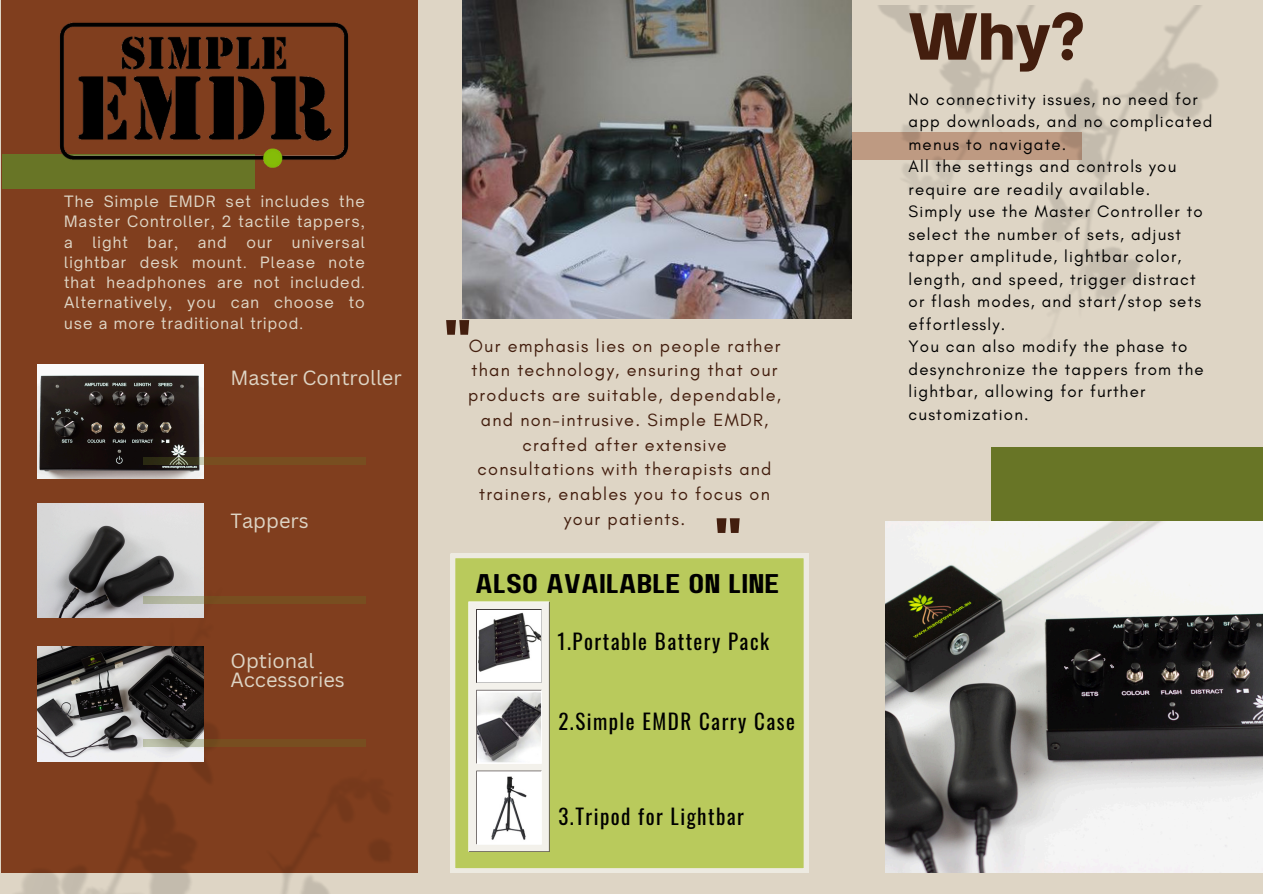
<style>
.page{position:relative;width:1263px;height:894px;background:#fff}
.page>*{position:absolute;margin:0;border:0;box-sizing:border-box;transform-origin:0 0}
.t1{font:900 60.75px "Open Sauce One";color:#431e0e}
.t2{font:800 56.85px "Open Sans";color:#431e0e}
.t3{font:27px "Paalalabas Display Wide BETA";color:#000}
.t4{font:21px "Oswald";letter-spacing:.07em;color:#000}
.t5{font:19.95px/19.2px "Canva Sans";color:#ded5c5}
.t6{font:18px/24.8px "Glacial Indifference";letter-spacing:.07em;color:#431e0e;text-align:center}
.t7{font:16.8px/22.5px "Glacial Indifference";letter-spacing:.07em;color:#000}
.t8{font:15px/20.2px "Open Sauce One";letter-spacing:.07em;color:#ded5c5;text-align:justify}
</style>
<div class="page">
<div style="left:0;top:0;width:1263px;height:893px;background:#ded5c5"></div>
<div style="left:1px;top:0;width:416px;height:872px;background:#803e1e"></div>
<img style="left:1px;top:585px;width:417px;height:308px">
<svg style="left:451px;top:553px;width:357px;height:319px;background:#bccb64"></svg>
<svg style="left:824px;top:133px;width:258px;height:27px;background:#bb9880"></svg>
<img style="left:462px;top:0;width:390px;height:318px">
<img style="left:37px;top:364px;width:166px;height:114px">
<svg style="left:143px;top:456px;width:223px;height:8px;fill:#784e20"></svg>
<img style="left:37px;top:503px;width:166px;height:114px">
<svg style="left:143px;top:595px;width:223px;height:8px;fill:#784e20"></svg>
<img style="left:37px;top:646px;width:166px;height:114px">
<svg style="left:143px;top:739px;width:223px;height:8px;fill:#784e20"></svg>
<div style="left:991px;top:446px;width:272px;height:257px;background:#687526"></div>
<div style="left:2px;top:154px;width:252px;height:35px;background:#687526"></div>
<img style="left:886px;top:521px;width:377px;height:351px">
<img style="left:60px;top:22px;width:289px;height:155px">
<svg style="left:468px;top:601px;width:82px;height:250px;background:#c4c3c2"></svg>
<p class="t8" style="left:64px;top:191px;width:302px">The Simple EMDR set includes the Master Controller, 2 tactile tappers, a</p>
<p class="t8" style="left:64px;top:232px;width:302px;text-indent:228px">universal lightbar desk mount. Please note that headphones are not included.<br>Alternatively, you can choose to use a more traditional tripod.</p>
<p class="t8" style="left:92px;top:232px;width:37px">light</p>
<p class="t8" style="left:147px;top:232px;width:32px">bar,</p>
<p class="t8" style="left:198px;top:232px;width:30px">and</p>
<p class="t8" style="left:246px;top:232px;width:27px">our</p>
<h3 class="t5" style="left:230px;top:367px;width:173px">Master Controller</h3>
<h1 class="t5" style="left:230px;top:510px;width:80px">Tappers</h1>
<p class="t5" style="left:230px;top:650px;width:116px">Optional<br>Accessories</p>
<p class="t2" style="left:443px;top:300px;width:31px">"</p>
<p class="t6" style="left:468px;top:333px;width:314px">Our emphasis lies on people rather than technology, ensuring that our products are suitable, dependable, and non-intrusive. Simple EMDR, crafted after extensive consultations with therapists and trainers, enables you to focus on your patients.</p>
<h2 class="t2" style="left:713px;top:498px;width:31px">"</h2>
<h3 class="t3" style="left:475px;top:572px;width:306px">ALSO AVAILABLE ON LINE</h3>
<p class="t4" style="left:557px;top:624px;width:213px">1.Portable Battery Pack</p>
<h4 class="t4" style="left:558px;top:704px;width:238px">2.Simple EMDR Carry Case</h4>
<p class="t4" style="left:558px;top:799px;width:187px">3.Tripod for Lightbar</p>
<p class="t1" style="left:909px;top:-1px;width:178px">Why?</p>
<p class="t7" style="left:909px;top:87px;width:305px">No connectivity issues, no need for app downloads, and no complicated menus to navigate.<br>All the settings and controls you require are readily available.<br>Simply use the Master Controller to select the number of sets, adjust tapper amplitude, lightbar color, length, and speed, trigger distract or flash modes, and start/stop sets effortlessly.<br>You can also modify the phase to desynchronize the tappers from the lightbar, allowing for further customization.</p>
</div>
